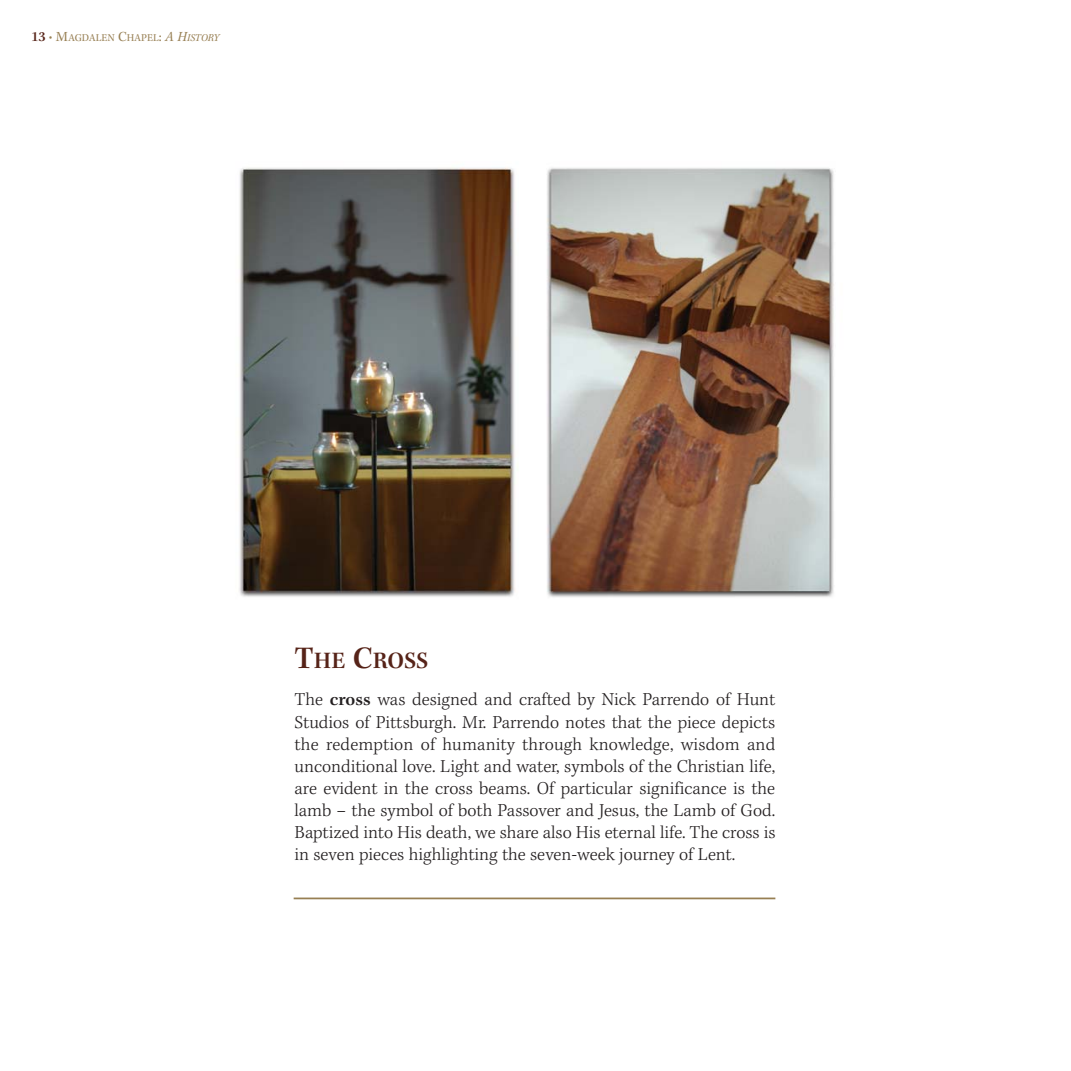
<style>
.page{position:relative;width:1071px;height:1071px;background:#fff}
.page>*{position:absolute;margin:0;border:0;box-sizing:border-box;transform-origin:0 0}
.t1{font:23.62px "Kepl MM 147 160 120 131 116 125 95 102";letter-spacing:-.005em;color:#562318}
.t2{font:18.38px/22.1px "Kepl MM 307 0 251 0 242 0 198 0";color:#231f20;text-align:justify}
.t3{font:10.5px "Kepl MM 240 67 196 55 188 53 154 43";letter-spacing:-.005em;color:#977f53}
.s1{font-family:"Kepl MM 147 160 120 131 116 125 95 102";font-size:14px;color:#562318}
.s2{font-size:14px}
.s3{font-family:"Kepl MM It 240 67 196 55 188 53 154 43";font-size:14px}
.s4{font-family:"Kepl MM It 240 67 196 55 188 53 154 43"}
.s5{font-size:31.5px}
.s6{font-family:"Kepl MM 147 160 120 131 116 125 95 102"}
</style>
<div class="page">
<img style="left:239px;top:167px;width:276px;height:430px">
<img style="left:547px;top:168px;width:287px;height:429px">
<hr style="left:294px;top:898px;width:481px;height:1px;background:#977f53">
<p class="t3" style="left:32px;top:34px;width:189px"><span class="s1">13</span> <span class="s2">• M</span>AGDALEN <span class="s2">C</span>HAPEL<span class="s2">:</span> <span class="s3">A H</span><span class="s4">ISTORY</span></p>
<p class="t1" style="left:295px;top:652px;width:135px"><span class="s5">T</span>HE <span class="s5">C</span>ROSS</p>
<p class="t2" style="left:295px;top:690px;width:482px">The <span class="s6">cross</span> was designed and crafted by Nick Parrendo of Hunt Studios of Pittsburgh. Mr. Parrendo notes that the piece depicts the redemption of humanity through knowledge, wisdom and unconditional love. Light and water, symbols of the Christian life, are evident in the cross beams. Of particular significance is the lamb – the symbol of both Passover and Jesus, the Lamb of God.<br>Baptized into His death, we share also His eternal life. The cross is in seven pieces highlighting the seven-week journey of Lent.</p>
</div>
